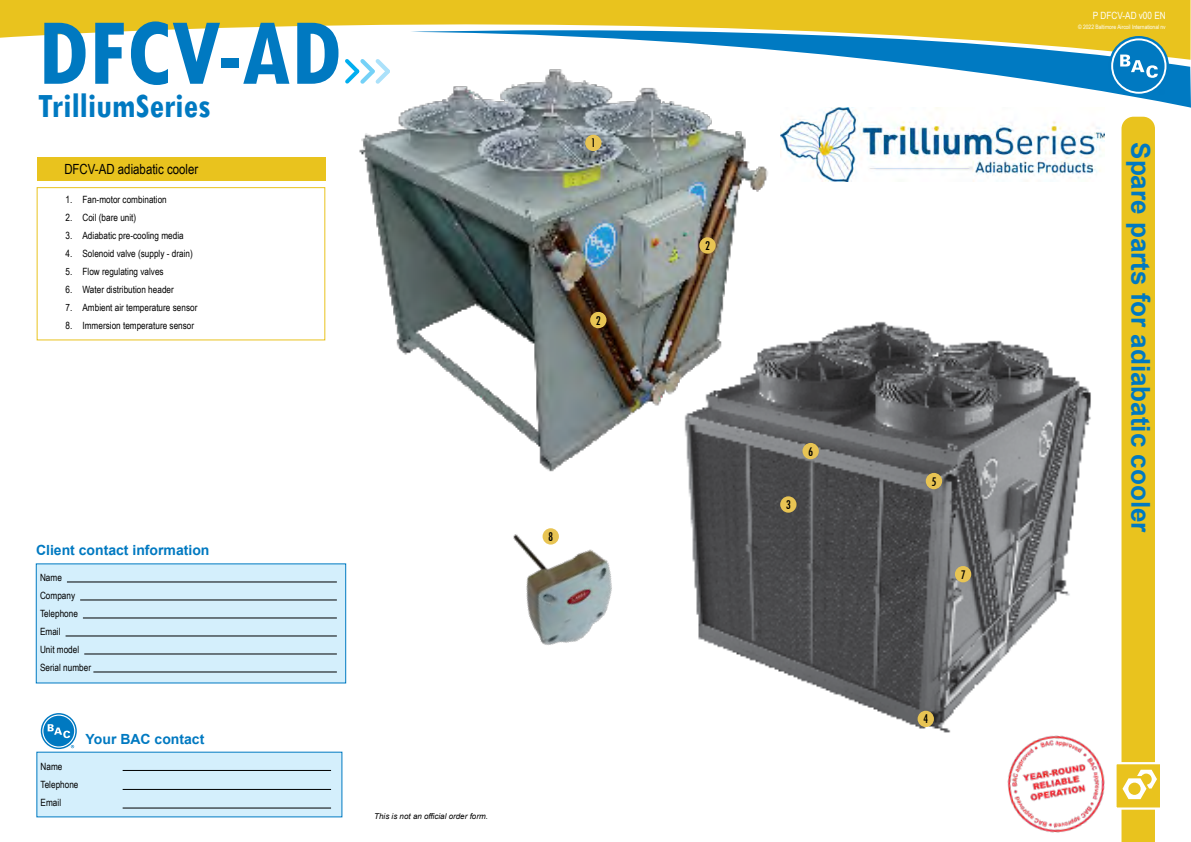
<style>
.page{position:relative;width:1191px;height:842px;background:#fff}
.page>*{position:absolute;margin:0;border:0;box-sizing:border-box;transform-origin:0 0}
.t1{font:700 condensed 100px "Tw Cen";color:#0079c1}
.t2{font:700 condensed 36px "Tw Cen";color:#0079c1}
.t3{font:700 26px "Arial";color:#0079c1}
.t4{font:700 14px "Arial";color:#0079c1}
.t5{font:14px "Arial Narrow";color:#000}
.t6{font:condensed 13.8px "Tw Cen";color:#000}
.t7{font:10px/18px "Arial Narrow";color:#000}
.t8{font:10px "Arial Narrow";color:#fff}
.t9{font:italic 8px "Arial";color:#000}
.t10{font:6px "Arial Narrow";color:#fff}
</style>
<div class="page">
<svg style="left:0;top:0;width:1190px;height:38px;background:#ebc938"></svg>
<svg style="left:410px;top:19px;width:781px;height:89px"></svg>
<svg style="left:1108px;top:36px;width:60px;height:60px"></svg>
<svg style="left:1111px;top:38px;width:55px;height:56px"></svg>
<div style="left:1113px;top:40px;width:51px;height:52px;background:#0079c1;border-radius:50%"></div>
<svg style="left:1120px;top:55px;width:37px;height:23px"></svg>
<svg style="left:1159px;top:89px;width:5px;height:6px"></svg>
<div style="left:1116px;top:764px;width:43px;height:44px;background:#e9c31e"></div>
<svg style="left:1121px;top:117px;width:36px;height:725px;background:#ebc834"></svg>
<div style="left:1114px;top:762px;width:48px;height:48px;border:2px solid #fff"></div>
<img style="left:1007px;top:735px;width:98px;height:98px">
<img style="left:688px;top:321px;width:403px;height:412px">
<img style="left:359px;top:49px;width:421px;height:432px">
<div style="left:37px;top:158px;width:288px;height:23px;background:#e9c31e"></div>
<div style="left:37px;top:187px;width:288px;height:153px;border:1px solid #e9c31e"></div>
<div style="left:36px;top:564px;width:310px;height:119px;background:#d4effc"></div>
<hr style="left:67px;top:582px;width:270px;height:1px;background:#000">
<hr style="left:80px;top:600px;width:257px;height:1px;background:#000">
<hr style="left:83px;top:618px;width:254px;height:1px;background:#000">
<hr style="left:66px;top:636px;width:271px;height:1px;background:#000">
<hr style="left:84px;top:654px;width:253px;height:1px;background:#000">
<hr style="left:93px;top:672px;width:244px;height:1px;background:#000">
<svg style="left:345px;top:55px;width:49px;height:33px"></svg>
<div style="left:925px;top:473px;width:17px;height:16px;background:#e8c453;border-radius:50%"></div>
<div style="left:955px;top:566px;width:16px;height:16px;background:#e8c453;border-radius:50%"></div>
<div style="left:802px;top:443px;width:17px;height:16px;background:#e8c453;border-radius:50%"></div>
<svg style="left:41px;top:713px;width:36px;height:36px"></svg>
<svg style="left:42px;top:714px;width:33px;height:34px"></svg>
<div style="left:43px;top:716px;width:31px;height:30px;background:#0079c1;border-radius:50%"></div>
<svg style="left:48px;top:724px;width:22px;height:14px"></svg>
<div style="left:37px;top:752px;width:305px;height:65px;background:#d4effc"></div>
<hr style="left:123px;top:770px;width:208px;height:1px;background:#000">
<hr style="left:123px;top:789px;width:208px;height:1px;background:#000">
<hr style="left:123px;top:808px;width:208px;height:1px;background:#000">
<div style="left:590px;top:312px;width:16px;height:16px;background:#e8c453;border-radius:50%"></div>
<div style="left:585px;top:135px;width:16px;height:16px;background:#e8c453;border-radius:50%"></div>
<div style="left:699px;top:237px;width:16px;height:17px;background:#e8c453;border-radius:50%"></div>
<div style="left:780px;top:496px;width:16px;height:17px;background:#e8c453;border-radius:50%"></div>
<img style="left:513px;top:528px;width:99px;height:117px">
<img style="left:780px;top:108px;width:324px;height:73px">
<div style="left:917px;top:711px;width:17px;height:16px;background:#e8c453;border-radius:50%"></div>
<h1 class="t1" style="left:38px;top:-8px;width:305px">DFCV-AD</h1>
<h2 class="t2" style="left:38px;top:84px;width:174px">TrilliumSeries</h2>
<h3 class="t5" style="left:64px;top:159px;width:135px">DFCV-AD adiabatic cooler</h3>
<p class="t7" style="left:65px;top:190px;width:103px">1. Fan-motor combination</p>
<p class="t7" style="left:65px;top:208px;width:72px">2. Coil (bare unit)</p>
<p class="t7" style="left:65px;top:226px;width:120px">3. Adiabatic pre-cooling media</p>
<p class="t7" style="left:65px;top:244px;width:129px">4. Solenoid valve (supply - drain)</p>
<p class="t7" style="left:65px;top:262px;width:100px">5. Flow regulating valves</p>
<p class="t7" style="left:65px;top:280px;width:110px">6. Water distribution header</p>
<p class="t7" style="left:65px;top:298px;width:133px">7. Ambient air temperature sensor</p>
<p class="t7" style="left:65px;top:316px;width:130px">8. Immersion temperature sensor</p>
<h3 class="t6" style="left:591px;top:135px;width:7px">1</h3>
<h3 class="t6" style="left:596px;top:312px;width:7px">2</h3>
<h3 class="t4" style="left:36px;top:540px;width:175px">Client contact information</h3>
<p class="t7" style="left:40px;top:569px;width:53px">Name<br>Company<br>Telephone<br>Email<br>Unit model<br>Serial number</p>
<h3 class="t4" style="left:86px;top:729px;width:120px">Your BAC contact</h3>
<p class="t7" style="left:41px;top:757px;width:39px">Name<br>Telephone<br>Email</p>
<h3 class="t6" style="left:548px;top:528px;width:7px">8</h3>
<p class="t9" style="left:374px;top:811px;width:115px">This is not an official order form.</p>
<h3 class="t6" style="left:705px;top:237px;width:7px">2</h3>
<h3 class="t6" style="left:786px;top:496px;width:7px">3</h3>
<h3 class="t6" style="left:808px;top:443px;width:7px">6</h3>
<h3 class="t6" style="left:931px;top:473px;width:7px">5</h3>
<h3 class="t6" style="left:960px;top:566px;width:7px">7</h3>
<h3 class="t6" style="left:923px;top:711px;width:7px">4</h3>
<p class="t8" style="left:1093px;top:8px;width:74px">P DFCV-AD v00 EN</p>
<p class="t10" style="left:1078px;top:23px;width:89px">© 2022 Baltimore Aircoil International nv</p>
<h3 class="t3" style="left:1159px;top:142px;width:392px;rotate:90deg">Spare parts for adiabatic cooler</h3>
</div>
